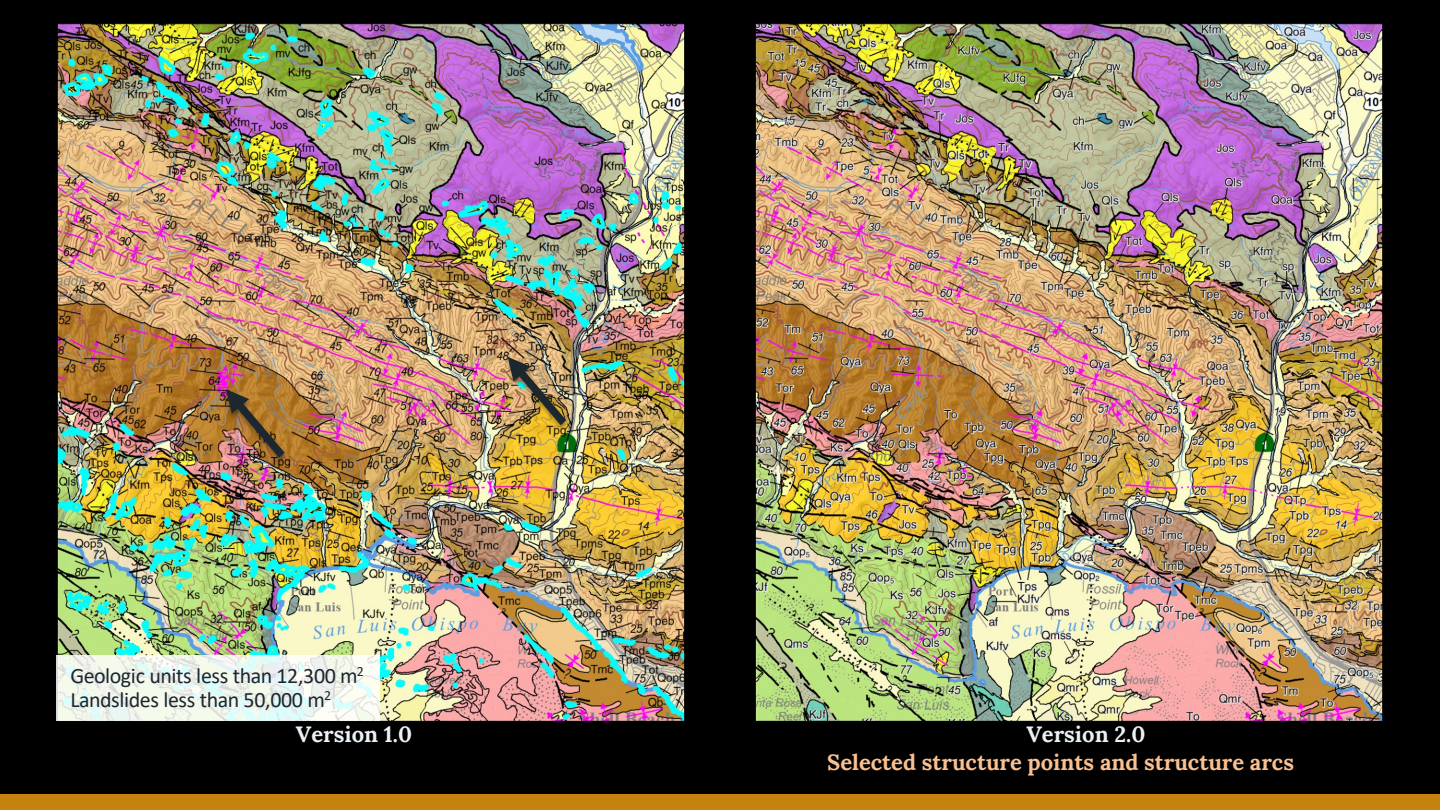
<style>
.page{position:relative;width:1440px;height:810px;background:#000}
.page>*{position:absolute;margin:0;border:0;box-sizing:border-box;transform-origin:0 0}
.t1{font:22px/24px "Calibri";letter-spacing:-.02em;color:#1d2730}
.t2{font:700 22px "Lora";letter-spacing:-.005em;color:#fac090}
.t3{font:700 22px "Lora";color:#ebf1f5}
</style>
<div class="page">
<img style="left:0;top:794px;width:1440px;height:1px">
<div style="left:0;top:795px;width:1440px;height:15px;background:#c4820e"></div>
<img style="left:57px;top:23px;width:1326px;height:699px">
<div style="left:56px;top:655px;width:324px;height:66px;background:#fff;opacity:.85"></div>
<img style="left:197px;top:363px;width:94px;height:105px">
<img style="left:226px;top:389px;width:59px;height:69px">
<img style="left:479px;top:331px;width:94px;height:104px">
<img style="left:508px;top:357px;width:58px;height:68px">
<p class="t1" style="left:70px;top:663px;width:295px">Geologic units less than 12,300 m<sup>2<br></sup>Landslides less than 50,000 m<sup>2</sup></p>
<p class="t3" style="left:296px;top:720px;width:118px">Version 1.0</p>
<p class="t3" style="left:1026px;top:719px;width:121px">Version 2.0</p>
<p class="t2" style="left:827px;top:748px;width:468px">Selected structure points and structure arcs</p>
</div>
